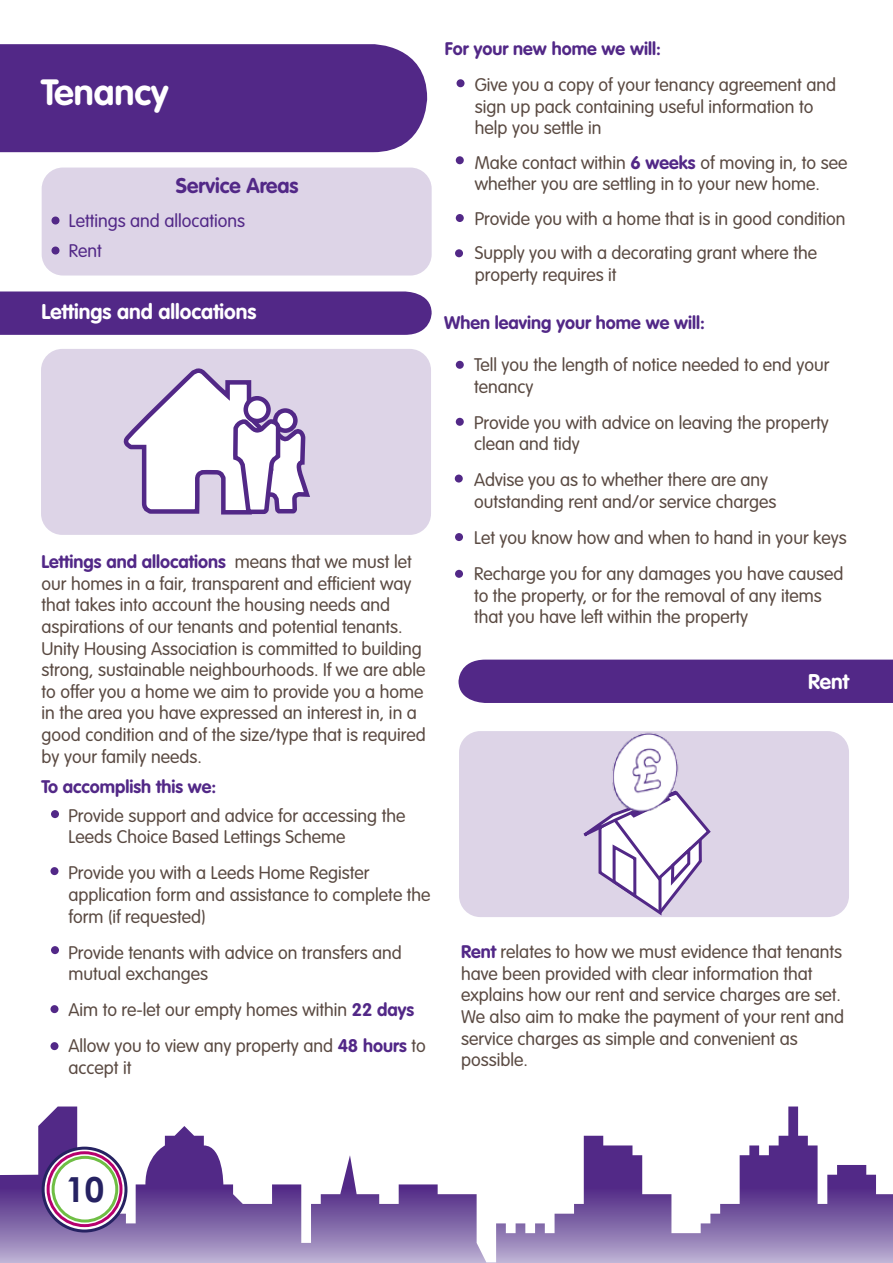
<style>
.page{position:relative;width:893px;height:1263px;background:#fff}
.page>*{position:absolute;margin:0;border:0;box-sizing:border-box;transform-origin:0 0}
.t1{font:700 36px "VAG Rounded Std";color:#fff}
.t2{font:700 34.5px "Century Gothic";color:#262262}
.t3{font:700 21px "VAG Rounded Std";color:#fff}
.t4{font:700 21px "VAG Rounded Std";color:#522887}
.t5{font:300 18px/21.6px "VAG Rounded Std";color:#5a4a42}
.t6{font:700 18px "VAG Rounded Std";color:#522887}
.t7{font:300 18px/30px "VAG Rounded Std";color:#522887}
.s1{font-weight:700;color:#522887}
</style>
<div class="page">
<div style="left:42px;top:168px;width:390px;height:108px;background:#ddd4e7;border-radius:21px"></div>
<svg style="left:0;top:1106px;width:893px;height:157px"></svg>
<div style="left:0;top:44px;width:427px;height:109px;background:#522887"></div>
<div style="left:0;top:291px;width:432px;height:44px;background:#522887"></div>
<div style="left:41px;top:349px;width:390px;height:186px;background:#ddd4e7;border-radius:21px"></div>
<svg style="left:124px;top:368px;width:186px;height:147px"></svg>
<svg style="left:246px;top:398px;width:23px;height:23px"></svg>
<div style="left:243px;top:396px;width:28px;height:27px;border:4px solid #522887;border-radius:50%"></div>
<svg style="left:43px;top:1148px;width:83px;height:83px"></svg>
<div style="left:42px;top:1146px;width:85px;height:86px;border:3px solid #262262;border-radius:50%"></div>
<svg style="left:48px;top:1153px;width:73px;height:72px"></svg>
<div style="left:47px;top:1151px;width:76px;height:76px;border:3px solid #b6006d;border-radius:50%"></div>
<div style="left:52px;top:1156px;width:66px;height:66px;border:3px solid #6fbe44;border-radius:50%"></div>
<div style="left:52px;top:217px;width:7px;height:7px;background:#522887;border-radius:50%"></div>
<div style="left:52px;top:247px;width:7px;height:7px;background:#522887;border-radius:50%"></div>
<div style="left:51px;top:810px;width:8px;height:8px;background:#522887;border-radius:50%"></div>
<div style="left:50px;top:867px;width:8px;height:8px;background:#522887;border-radius:50%"></div>
<div style="left:51px;top:946px;width:8px;height:8px;background:#522887;border-radius:50%"></div>
<div style="left:50px;top:1005px;width:8px;height:8px;background:#522887;border-radius:50%"></div>
<div style="left:50px;top:1042px;width:8px;height:8px;background:#522887;border-radius:50%"></div>
<div style="left:457px;top:79px;width:7px;height:8px;background:#522887;border-radius:50%"></div>
<div style="left:456px;top:156px;width:8px;height:8px;background:#522887;border-radius:50%"></div>
<div style="left:456px;top:214px;width:8px;height:8px;background:#522887;border-radius:50%"></div>
<div style="left:455px;top:249px;width:8px;height:8px;background:#522887;border-radius:50%"></div>
<div style="left:456px;top:361px;width:8px;height:8px;background:#522887;border-radius:50%"></div>
<div style="left:456px;top:418px;width:8px;height:8px;background:#522887;border-radius:50%"></div>
<div style="left:455px;top:475px;width:8px;height:7px;background:#522887;border-radius:50%"></div>
<div style="left:455px;top:533px;width:8px;height:8px;background:#522887;border-radius:50%"></div>
<div style="left:455px;top:570px;width:8px;height:8px;background:#522887;border-radius:50%"></div>
<div style="left:458px;top:660px;width:435px;height:43px;background:#522887"></div>
<div style="left:459px;top:731px;width:390px;height:186px;background:#ddd4e7;border-radius:21px"></div>
<svg style="left:583px;top:808px;width:128px;height:108px"></svg>
<img style="left:601px;top:732px;width:90px;height:95px">
<h1 class="t1" style="left:41px;top:71px;width:129px">Tenancy</h1>
<p class="t4" style="left:176px;top:173px;width:124px">Service Areas</p>
<p class="t7" style="left:69px;top:206px;width:178px">Lettings and allocations<br>Rent</p>
<p class="t3" style="left:42px;top:299px;width:217px">Lettings and allocations</p>
<p class="t5" style="left:42px;top:552px;width:386px"><span class="s1">Lettings and allocations</span> means that we must let our homes in a fair, transparent and efficient way that takes into account the housing needs and aspirations of our tenants and potential tenants.<br>Unity Housing Association is committed to building strong, sustainable neighbourhoods. If we are able to offer you a home we aim to provide you a home in the area you have expressed an interest in, in a good condition and of the size/type that is required by your family needs.</p>
<p class="t6" style="left:42px;top:776px;width:176px">To accomplish this we:</p>
<p class="t5" style="left:69px;top:805px;width:338px">Provide support and advice for accessing the<br>Leeds Choice Based Lettings Scheme</p>
<p class="t5" style="left:69px;top:863px;width:364px">Provide you with a Leeds Home Register application form and assistance to complete the form (if requested)</p>
<p class="t5" style="left:69px;top:942px;width:335px">Provide tenants with advice on transfers and mutual exchanges</p>
<p class="t5" style="left:69px;top:992px;width:359px;line-height:36px">Aim to re-let our empty homes within <span class="s1">22 days<br></span>Allow you to view any property and <span class="s1">48 hours</span> to</p>
<p class="t5" style="left:69px;top:1057px;width:64px">accept it</p>
<p class="t6" style="left:445px;top:38px;width:217px">For your new home we will:</p>
<p class="t5" style="left:475px;top:75px;width:363px">Give you a copy of your tenancy agreement and sign up pack containing useful information to help you settle in</p>
<p class="t5" style="left:475px;top:152px;width:374px">Make contact within <span class="s1">6 weeks</span> of moving in, to see whether you are settling in to your new home.</p>
<p class="t5" style="left:475px;top:202px;width:372px;line-height:34.5px">Provide you with a home that is in good condition<br>Supply you with a decorating grant where the</p>
<p class="t5" style="left:475px;top:265px;width:143px">property requires it</p>
<p class="t6" style="left:444px;top:312px;width:262px">When leaving your home we will:</p>
<p class="t5" style="left:474px;top:355px;width:357px">Tell you the length of notice needed to end your tenancy</p>
<p class="t5" style="left:474px;top:412px;width:356px">Provide you with advice on leaving the property clean and tidy</p>
<p class="t5" style="left:474px;top:470px;width:304px">Advise you as to whether there are any outstanding rent and/or service charges</p>
<p class="t5" style="left:474px;top:520px;width:374px;line-height:36px">Let you know how and when to hand in your keys<br>Recharge you for any damages you have caused</p>
<p class="t5" style="left:474px;top:585px;width:349px">to the property, or for the removal of any items that you have left within the property</p>
<p class="t3" style="left:808px;top:669px;width:42px">Rent</p>
<p class="t5" style="left:461px;top:942px;width:385px"><span class="s1">Rent</span> relates to how we must evidence that tenants have been provided with clear information that explains how our rent and service charges are set.<br>We also aim to make the payment of your rent and service charges as simple and convenient as possible.</p>
<h2 class="t2" style="left:66px;top:1163px;width:40px">10</h2>
</div>
